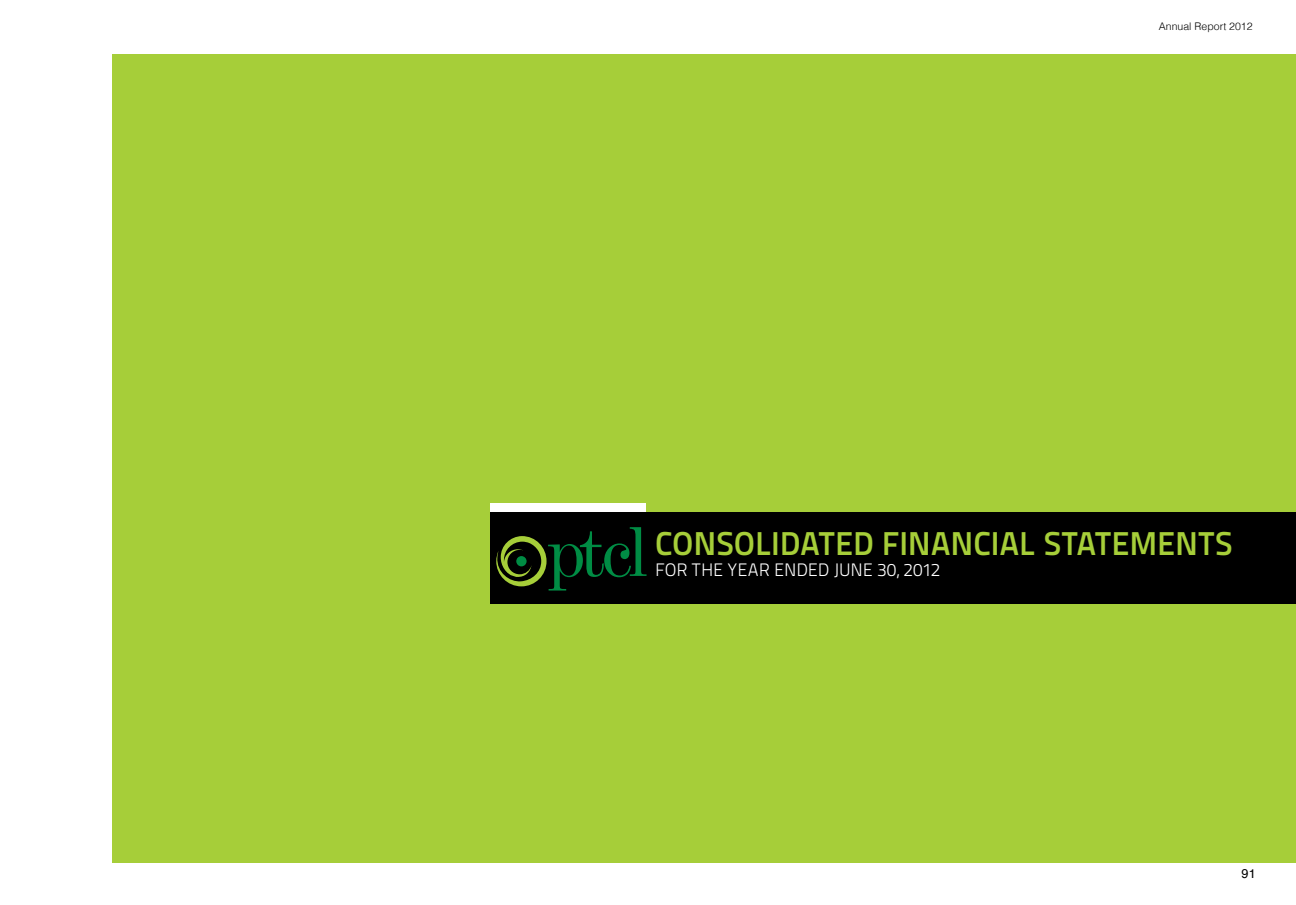
<style>
.page{position:relative;width:1296px;height:905px;background:#fff}
.page>*{position:absolute;margin:0;border:0;box-sizing:border-box;transform-origin:0 0}
.t1{font:33px "Titillium Maps 26 L 750 wt";letter-spacing:-.005em;color:#a6ce39}
.t2{font:18px "Titillium Maps 26 L 250 wt";letter-spacing:-.005em;color:#fff}
.t3{font:12.75px "Helvetica";color:#000}
.t4{font:300 10.5px "Helvetica";color:#000}
</style>
<div class="page">
<div style="left:112px;top:54px;width:1184px;height:808px;background:#a6ce39"></div>
<div style="left:490px;top:503px;width:155px;height:9px;background:#fff"></div>
<div style="left:490px;top:512px;width:806px;height:92px;background:#000"></div>
<svg style="left:496px;top:527px;width:151px;height:63px"></svg>
<div style="left:516px;top:556px;width:11px;height:10px;background:#008c44;border-radius:50%"></div>
<p class="t4" style="left:1159px;top:20px;width:95px">Annual Report 2012</p>
<p class="t1" style="left:655px;top:517px;width:579px">CONSOLIDATED FINANCIAL STATEMENTS</p>
<p class="t2" style="left:655px;top:556px;width:287px">FOR THE YEAR ENDED JUNE 30, 2012</p>
<p class="t3" style="left:1242px;top:864px;width:16px">91</p>
</div>
